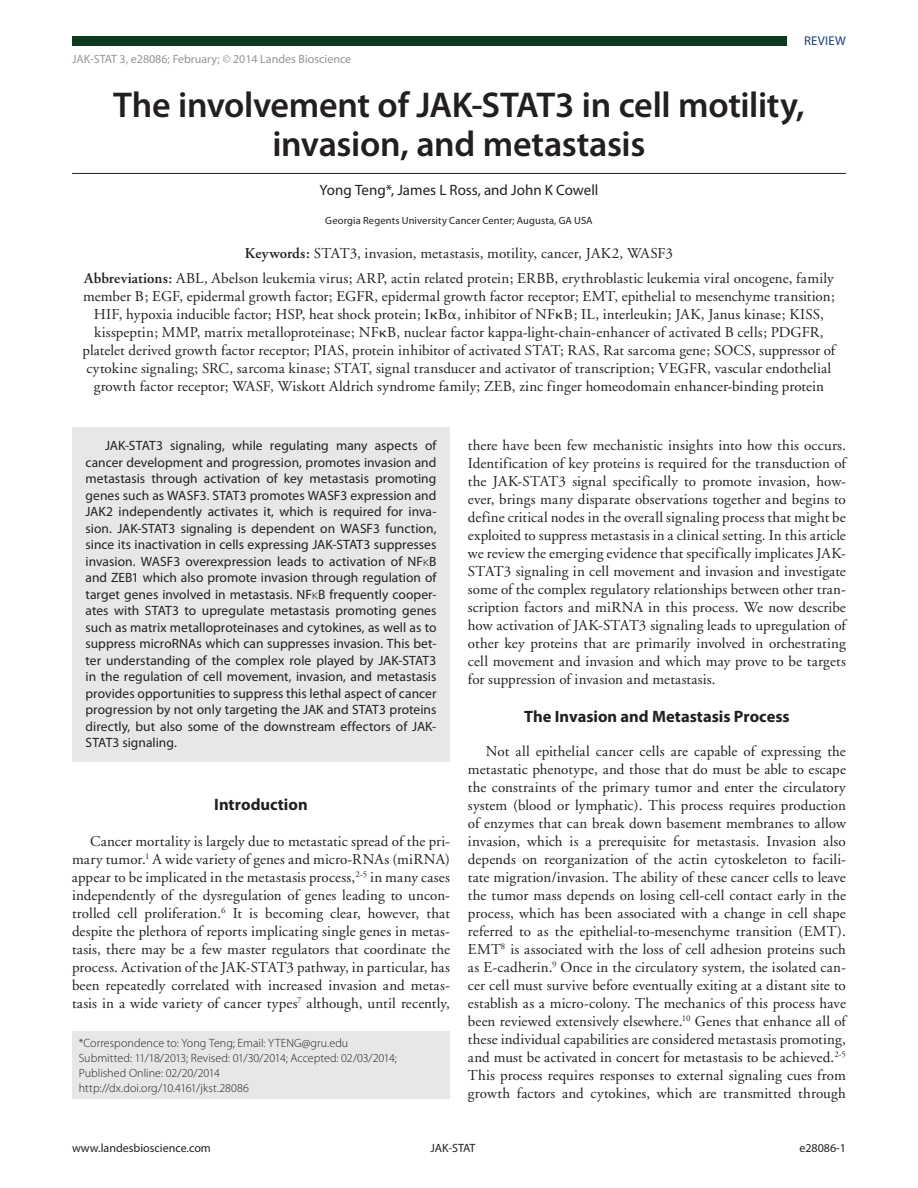
<style>
.page{position:relative;width:918px;height:1188px;background:#fff}
.page>*{position:absolute;margin:0;border:0;box-sizing:border-box;transform-origin:0 0}
.t1{font:600 36px/39px "Myriad Pro";letter-spacing:-.01em;color:#231f20;text-align:center}
.t2{font:700 16.5px "Myriad Pro";color:#231f20}
.t3{font:15px/18px "Adobe Garamond";letter-spacing:.01em;color:#231f20;text-align:justify}
.t4{font:15px "Myriad Pro";color:#231f20}
.t5{font:13.5px/16.5px "Myriad Pro";letter-spacing:.005em;color:#231f20;text-align:justify}
.t6{font:12.75px "Myriad Pro";letter-spacing:.02em;color:#193f7c}
.t7{font:300 12px/15px "Myriad Pro";color:#231f20}
.t8{font:12px "Myriad Pro";color:#939598}
.t9{font:12px "Myriad Pro";color:#231f20}
.t10{font:10.5px "Myriad Pro";letter-spacing:.015em;color:#231f20}
.s1{font-weight:600}
.s2{font-family:"Universal Std Greekw Math Pi"}
.s3{font-weight:300}
</style>
<div class="page">
<div style="left:72px;top:36px;width:774px;height:10px;background:#0b3b1c"></div>
<svg style="left:787px;top:36px;width:59px;height:10px"></svg>
<div style="left:72px;top:1031px;width:378px;height:68px;background:#e6e7e9"></div>
<hr style="left:72px;top:173px;width:774px;height:1px;background:#231f20">
<div style="left:72px;top:427px;width:378px;height:334px;background:#e6e7e9"></div>
<p class="t8" style="left:72px;top:52px;width:281px">JAK-STAT 3, e28086; February; © 2014 Landes Bioscience</p>
<p class="t6" style="left:804px;top:33px;width:43px">Review</p>
<h1 class="t1" style="left:113px;top:85px;width:693px">The involvement of JAK-STAT3 in cell motility, invasion, and metastasis</h1>
<p class="t4" style="left:320px;top:181px;width:280px">Yong Teng*, James L Ross, and John K Cowell</p>
<p class="t10" style="left:325px;top:214px;width:269px">Georgia Regents University Cancer Center; Augusta, GA USA</p>
<p class="t3" style="left:84px;top:241px;width:751px;line-height:24.8px;text-align:center"><span class="s1">Keywords:</span> STAT3, invasion, metastasis, motility, cancer, JAK2, WASF3<br><span class="s1">Abbreviations:</span> ABL, Abelson leukemia virus; ARP, actin related protein; ERBB, erythroblastic leukemia viral oncogene, family</p>
<p class="t3" style="left:83px;top:287px;width:754px;text-align:center">member B; EGF, epidermal growth factor; EGFR, epidermal growth factor receptor; EMT, epithelial to mesenchyme transition; HIF, hypoxia inducible factor; HSP, heat shock protein; I<span class="s2">κ</span>B<span class="s2">α</span>, inhibitor of NF<span class="s2">κ</span>B; IL, interleukin; JAK, Janus kinase; KISS, kisspeptin; MMP, matrix metalloproteinase; NF<span class="s2">κ</span>B, nuclear factor kappa-light-chain-enhancer of activated B cells; PDGFR, platelet derived growth factor receptor; PIAS, protein inhibitor of activated STAT; RAS, Rat sarcoma gene; SOCS, suppressor of cytokine signaling; SRC, sarcoma kinase; STAT, signal transducer and activator of transcription; VEGFR, vascular endothelial growth factor receptor; WASF, Wiskott Aldrich syndrome family; ZEB, zinc finger homeodomain enhancer-binding protein</p>
<p class="t5" style="left:86px;top:437px;width:352px;text-indent:19px">JAK-STAT3 signaling, while regulating many aspects of cancer development and progression, promotes invasion and metastasis through activation of key metastasis promoting genes such as WASF3. STAT3 promotes WASF3 expression and JAK2 independently activates it, which is required for inva&shy;sion. JAK-STAT3 signaling is dependent on WASF3 function, since its inactivation in cells expressing JAK-STAT3 suppresses invasion. WASF3 overexpression leads to activation of NF<span class="s3">κ</span>B and ZEB1 which also promote invasion through regulation of target genes involved in metastasis. NF<span class="s3">κ</span>B frequently cooper&shy;ates with STAT3 to upregulate metastasis promoting genes such as matrix metalloproteinases and cytokines, as well as to suppress microRNAs which can suppresses invasion. This bet&shy;ter understanding of the complex role played by JAK-STAT3 in the regulation of cell movement, invasion, and metastasis provides opportunities to suppress this lethal aspect of cancer progression by not only targeting the JAK and STAT3 proteins directly, but also some of the downstream effectors of JAK-STAT3 signaling.</p>
<p class="t2" style="left:214px;top:794px;width:95px">Introduction</p>
<p class="t3" style="left:72px;top:833px;width:380px;text-indent:18px">Cancer mortality is largely due to metastatic spread of the pri&shy;mary tumor.<sup>1</sup> A wide variety of genes and micro-RNAs (miRNA) appear to be implicated in the metastasis process,<sup>2-5</sup> in many cases independently of the dysregulation of genes leading to uncon&shy;trolled cell proliferation.<sup>6</sup> It is becoming clear, however, that despite the plethora of reports implicating single genes in metas&shy;tasis, there may be a few master regulators that coordinate the process. Activation of the JAK-STAT3 pathway, in particular, has been repeatedly correlated with increased invasion and metas&shy;tasis in a wide variety of cancer types<sup>7</sup> although, until recently,</p>
<p class="t7" style="left:79px;top:1036px;width:320px">*Correspondence to: Yong Teng; Email: YTENG@gru.edu Submitted: 11/18/2013; Revised: 01/30/2014; Accepted: 02/03/2014; Published Online: 02/20/2014<br>http://dx.doi.org/10.4161/jkst.28086</p>
<p class="t3" style="left:468px;top:437px;width:379px">there have been few mechanistic insights into how this occurs.<br>Identification of key proteins is required for the transduction of the JAK-STAT3 signal specifically to promote invasion, how&shy;ever, brings many disparate observations together and begins to define critical nodes in the overall signaling process that might be exploited to suppress metastasis in a clinical setting. In this article we review the emerging evidence that specifically implicates JAK-STAT3 signaling in cell movement and invasion and investigate some of the complex regulatory relationships between other tran&shy;scription factors and miRNA in this process. We now describe how activation of JAK-STAT3 signaling leads to upregulation of other key proteins that are primarily involved in orchestrating cell movement and invasion and which may prove to be targets for suppression of invasion and metastasis.</p>
<p class="t2" style="left:524px;top:706px;width:267px">The Invasion and Metastasis Process</p>
<p class="t3" style="left:468px;top:743px;width:380px;text-indent:18px">Not all epithelial cancer cells are capable of expressing the metastatic phenotype, and those that do must be able to escape the constraints of the primary tumor and enter the circulatory system (blood or lymphatic). This process requires production of enzymes that can break down basement membranes to allow invasion, which is a prerequisite for metastasis. Invasion also depends on reorganization of the actin cytoskeleton to facili&shy;tate migration/invasion. The ability of these cancer cells to leave the tumor mass depends on losing cell-cell contact early in the process, which has been associated with a change in cell shape referred to as the epithelial-to-mesenchyme transition (EMT).<br>EMT<sup>8</sup> is associated with the loss of cell adhesion proteins such as E-cadherin.<sup>9</sup> Once in the circulatory system, the isolated can&shy;cer cell must survive before eventually exiting at a distant site to establish as a micro-colony. The mechanics of this process have been reviewed extensively elsewhere.<sup>10</sup> Genes that enhance all of these individual capabilities are considered metastasis promoting, and must be activated in concert for metastasis to be achieved.<sup>2-5<br></sup>This process requires responses to external signaling cues from growth factors and cytokines, which are transmitted through</p>
<p class="t9" style="left:72px;top:1141px;width:140px">www.landesbioscience.com</p>
<p class="t9" style="left:430px;top:1141px;width:47px">JAK-STAT</p>
<p class="t9" style="left:799px;top:1141px;width:48px">e28086-1</p>
</div>
